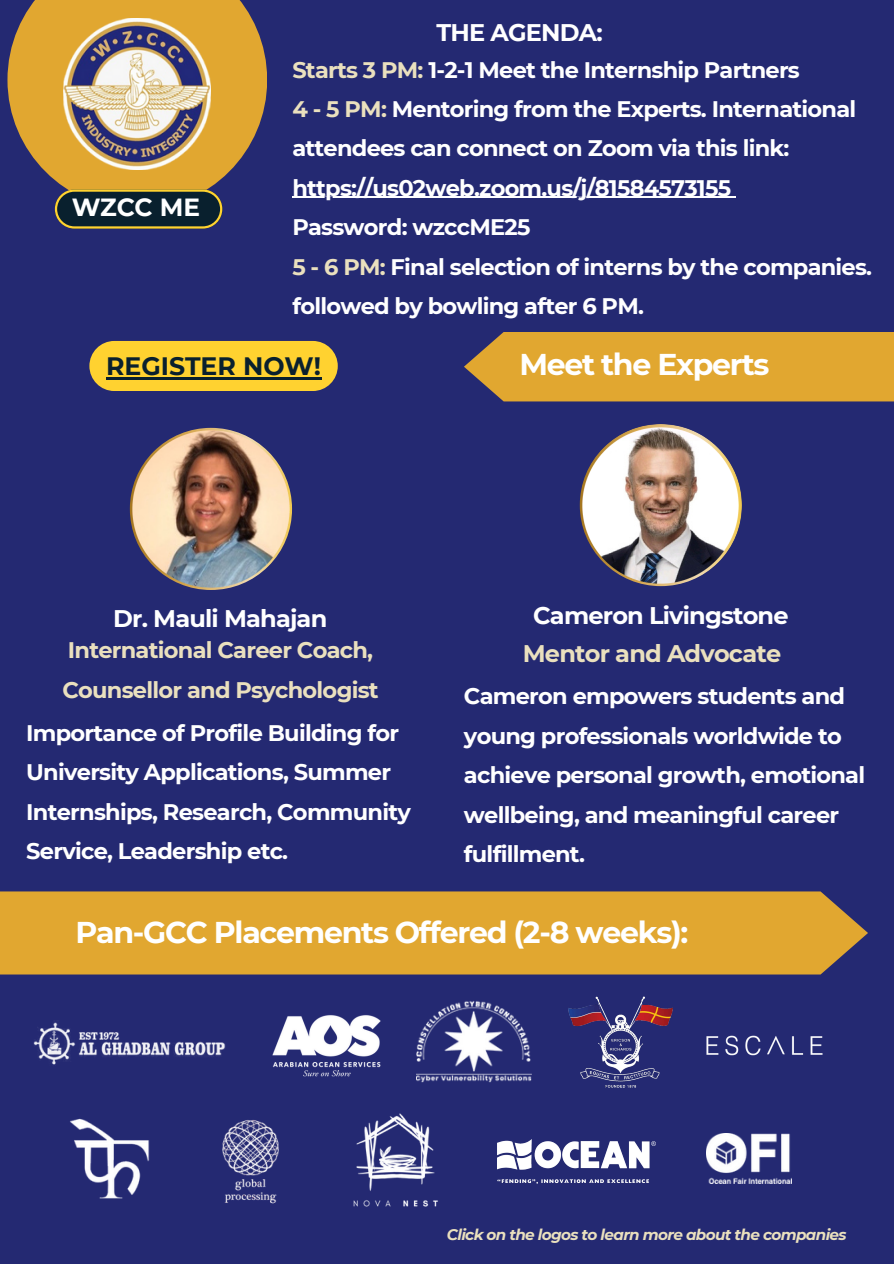
<style>
.page{position:relative;width:894px;height:1264px;background:#fff}
.page>*{position:absolute;margin:0;border:0;box-sizing:border-box;transform-origin:0 0}
.t1{font:700 30px "Montserrat";letter-spacing:-.04em;color:#fff}
.t2{font:700 25.2px "Montserrat";color:#09202e}
.t3{font:700 24.75px "Montserrat";letter-spacing:-.01em;color:#fff}
.t4{font:700 24px "Montserrat";letter-spacing:-.035em;color:#fff}
.t5{font:700 24px "Montserrat";letter-spacing:-.035em;color:#eae0be}
.t6{font:700 22.5px/39.5px "Montserrat";letter-spacing:-.035em;color:#fff}
.t7{font:700 22.5px/39.5px "Montserrat";letter-spacing:-.035em;color:#eae0be}
.t8{font:italic 700 15.15px "Montserrat";letter-spacing:-.04em;color:#eae0be}
.s1{color:#eae0be}
</style>
<div class="page">
<div style="left:0;top:0;width:893px;height:1263px;background:#242972"></div>
<svg style="left:7px;top:0;width:260px;height:210px;fill:#e1a730"></svg>
<img style="left:63px;top:19px;width:148px;height:151px">
<div style="left:55px;top:189px;width:167px;height:40px;background:#a18c38;border-radius:20px"></div>
<svg style="left:55px;top:189px;width:167px;height:39px;background:#273531"></svg>
<img style="left:130px;top:428px;width:162px;height:162px">
<img style="left:579px;top:424px;width:162px;height:162px">
<div style="left:464px;top:332px;width:429px;height:69px;background:#e1a730"></div>
<div style="left:0;top:891px;width:867px;height:83px;background:#e1a730"></div>
<div style="left:89px;top:341px;width:248px;height:50px;background:#ffd230;border-radius:25px"></div>
<hr style="left:106px;top:377px;width:215px;height:2px;background:#09202e">
<img style="left:33px;top:1022px;width:193px;height:43px">
<img style="left:706px;top:1035px;width:117px;height:21px">
<img style="left:222px;top:1120px;width:57px;height:84px">
<img style="left:706px;top:1133px;width:85px;height:50px">
<img style="left:353px;top:1113px;width:85px;height:94px">
<img style="left:497px;top:1139px;width:158px;height:44px">
<img style="left:272px;top:1015px;width:109px;height:62px">
<img style="left:416px;top:1001px;width:115px;height:81px">
<img style="left:568px;top:996px;width:105px;height:92px">
<img style="left:70px;top:1118px;width:80px;height:81px">
<hr style="left:292px;top:197px;width:438px;height:1px;background:#fff">
<p class="t3" style="left:72px;top:192px;width:130px">WZCC ME</p>
<p class="t4" style="left:436px;top:18px;width:168px">THE AGENDA:</p>
<p class="t6" style="left:292px;top:50px;width:581px"><span class="s1">Starts 3 PM:</span> 1-2-1 Meet the Internship Partners<br><span class="s1">4 - 5 PM:</span> Mentoring from the Experts. International attendees can connect on Zoom via this link: https://us02web.zoom.us/j/81584573155<br>Password: wzccME25<br><span class="s1">5 - 6 PM:</span> Final selection of interns by the companies. followed by bowling after 6 PM.</p>
<p class="t2" style="left:106px;top:350px;width:216px">REGISTER NOW!</p>
<h1 class="t1" style="left:519px;top:346px;width:251px">Meet the Experts</h1>
<p class="t4" style="left:113px;top:604px;width:215px">Dr. Mauli Mahajan</p>
<p class="t7" style="left:62px;top:630px;width:318px">International Career Coach,<br>Counsellor and Psychologist</p>
<p class="t6" style="left:26px;top:713px;width:386px">Importance of Profile Building for<br>University Applications, Summer<br>Internships, Research, Community<br>Service, Leadership etc.</p>
<p class="t4" style="left:533px;top:600px;width:257px">Cameron Livingstone</p>
<p class="t5" style="left:522px;top:638px;width:260px">Mentor and Advocate</p>
<p class="t6" style="left:464px;top:676px;width:402px">Cameron empowers students and young professionals worldwide to achieve personal growth, emotional wellbeing, and meaningful career fulfillment.</p>
<h1 class="t1" style="left:75px;top:914px;width:614px">Pan-GCC Placements Offered (2-8 weeks):</h1>
<p class="t8" style="left:447px;top:1225px;width:401px">Click on the logos to learn more about the companies</p>
</div>
